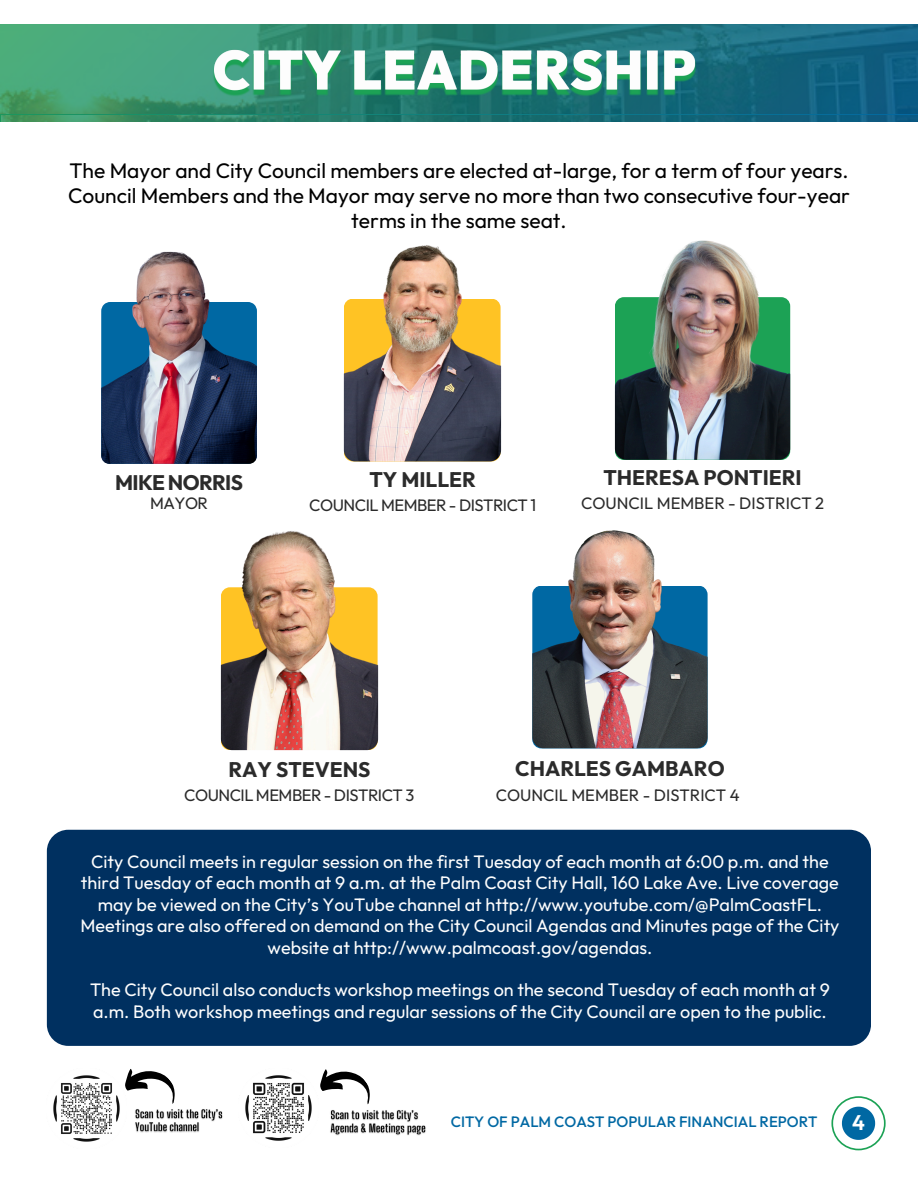
<style>
.page{position:relative;width:918px;height:1188px;background:#fff}
.page>*{position:absolute;margin:0;border:0;box-sizing:border-box;transform-origin:0 0}
.t1{font:600 21.15px "Outfit";color:#fff}
.t2{font:21px/24.8px "Outfit";color:#000;text-align:center}
.t3{font:700 21px "Outfit";color:#2b2b2b}
.t4{font:700 21px "Outfit";letter-spacing:-.03em;color:#2b2b2b}
.t5{font:18px/21.3px "Outfit";color:#fdfdfd;text-align:center}
.t6{font:16.5px "Outfit";letter-spacing:-.03em;color:#2b2b2b}
.t7{font:16.5px "Outfit";color:#2b2b2b}
.t8{font:500 15px "Outfit";color:#0068a3}
</style>
<div class="page">
<svg style="left:831px;top:1096px;width:54px;height:54px"></svg>
<img style="left:1px;top:115px;width:917px;height:7px">
<img style="left:344px;top:242px;width:157px;height:219px;border-radius:11px">
<img style="left:615px;top:241px;width:175px;height:219px;border-radius:11px">
<img style="left:0;top:25px;width:917px;height:89px">
<img style="left:211px;top:35px;width:488px;height:69px">
<img style="left:101px;top:252px;width:155px;height:212px">
<img style="left:221px;top:531px;width:157px;height:219px;border-radius:11px">
<img style="left:532px;top:529px;width:176px;height:219px;border-radius:11px">
<div style="left:47px;top:830px;width:824px;height:216px;background:#003060;border-radius:21px"></div>
<img style="left:53px;top:1075px;width:65px;height:67px">
<img style="left:135px;top:1109px;width:88px;height:24px">
<img style="left:245px;top:1075px;width:67px;height:66px">
<img style="left:330px;top:1110px;width:96px;height:26px">
<svg style="left:118px;top:1069px;width:65px;height:52px"></svg>
<svg style="left:320px;top:1069px;width:58px;height:53px"></svg>
<p class="t2" style="left:68px;top:158px;width:783px">The Mayor and City Council members are elected at-large, for a term of four years.<br>Council Members and the Mayor may serve no more than two consecutive four-year terms in the same seat.</p>
<p class="t4" style="left:115px;top:469px;width:130px">MIKE NORRIS</p>
<p class="t6" style="left:150px;top:492px;width:59px">MAYOR</p>
<p class="t3" style="left:370px;top:466px;width:108px">TY MILLER</p>
<p class="t6" style="left:309px;top:494px;width:228px">COUNCIL MEMBER - DISTRICT 1</p>
<p class="t3" style="left:603px;top:464px;width:200px">THERESA PONTIERI</p>
<p class="t7" style="left:581px;top:492px;width:245px">COUNCIL MEMBER - DISTRICT 2</p>
<p class="t3" style="left:229px;top:756px;width:143px">RAY STEVENS</p>
<p class="t6" style="left:184px;top:785px;width:232px">COUNCIL MEMBER - DISTRICT 3</p>
<p class="t3" style="left:515px;top:755px;width:211px">CHARLES GAMBARO</p>
<p class="t7" style="left:496px;top:785px;width:245px">COUNCIL MEMBER - DISTRICT 4</p>
<p class="t5" style="left:80px;top:851px;width:761px">City Council meets in regular session on the first Tuesday of each month at 6:00 p.m. and the third Tuesday of each month at 9 a.m. at the Palm Coast City Hall, 160 Lake Ave. Live coverage may be viewed on the City’s YouTube channel at http://www.youtube.com/@PalmCoastFL.<br>Meetings are also offered on demand on the City Council Agendas and Minutes page of the City website at http://www.palmcoast.gov/agendas.</p>
<p class="t5" style="left:90px;top:979px;width:741px;text-align:left">The City Council also conducts workshop meetings on the second Tuesday of each month at 9 a.m. Both workshop meetings and regular sessions of the City Council are open to the public.</p>
<p class="t8" style="left:451px;top:1112px;width:368px">CITY OF PALM COAST POPULAR FINANCIAL REPORT</p>
<p class="t1" style="left:852px;top:1109px;width:14px">4</p>
</div>
